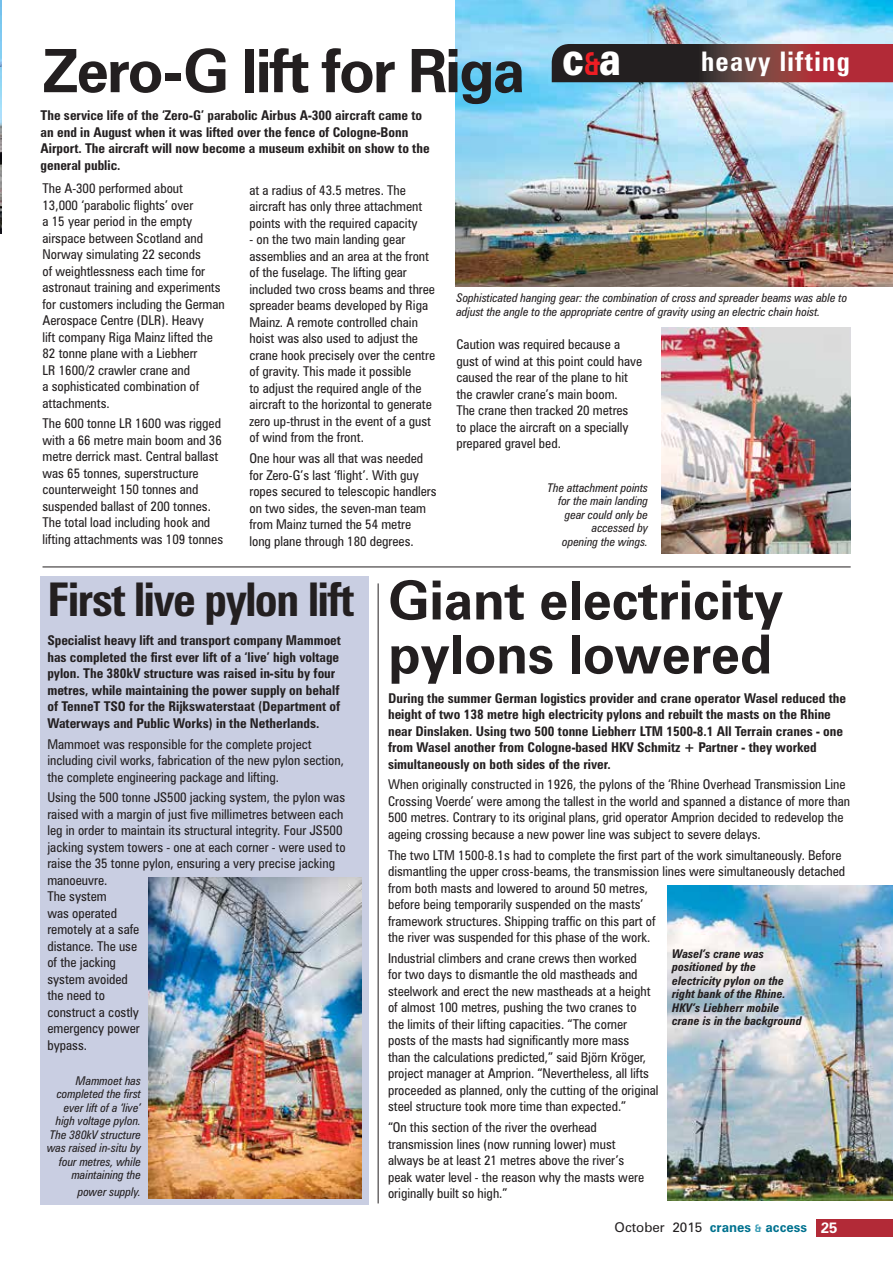
<style>
.page{position:relative;width:893px;height:1263px;background:#fff}
.page>*{position:absolute;margin:0;border:0;box-sizing:border-box;transform-origin:0 0}
.t1{font:700 60px "Zurich BT";letter-spacing:-.04em;color:#231f20}
.t2{font:700 54px/54px "Zurich BT";letter-spacing:-.01em;color:#231f20}
.t3{font:700 condensed 46.5px "Zurich BT";letter-spacing:-.03em;color:#231f20}
.t4{font:900 45.9px "Zurich BT";color:#fff;scale:.79 1}
.t5{font:700 condensed 27px "Zurich BT";color:#fff}
.t6{font:condensed 13.5px/16.5px "Zurich BT";color:#231f20}
.t7{font:700 condensed 13.5px/16.5px "Zurich BT";color:#231f20}
.t8{font:700 13.5px "Zurich BT";color:#00728f}
.t9{font:italic condensed 12px/13.5px "Zurich BT";color:#231f20;text-align:right}
.t10{font:italic 700 condensed 12px/13.5px "Zurich BT";color:#231f20}
.s1{font-weight:700;font-size:31.65px;color:#ed1d24}
.s2{font-weight:400;color:#231f20}
.s3{font-size:10.5px;color:#3c9db6}
.s4{font-size:15px;color:#fff}
</style>
<div class="page">
<div style="left:41px;top:576px;width:328px;height:628px;background:#c9cee2"></div>
<img style="left:455px;top:0;width:438px;height:286px">
<svg style="left:552px;top:44px;width:341px;height:38px;background:#5f2d2f"></svg>
<div style="left:816px;top:1220px;width:77px;height:17px;background:#b22a37"></div>
<img style="left:0;top:0;width:2px;height:234px">
<img style="left:662px;top:328px;width:188px;height:225px">
<img style="left:148px;top:877px;width:213px;height:321px">
<img style="left:668px;top:885px;width:225px;height:315px">
<hr style="left:43px;top:566px;width:808px;height:1px;background:#231f20">
<hr style="left:378px;top:583px;width:1px;height:620px;background:#231f20">
<h1 class="t1" style="left:43px;top:34px;width:484px">Zero-G lift for Riga</h1>
<p class="t7" style="left:41px;top:107px;width:390px">The service life of the ‘Zero-G’ parabolic Airbus A-300 aircraft came to an end in August when it was lifted over the fence of Cologne-Bonn Airport. The aircraft will now become a museum exhibit on show to the general public.</p>
<h3 class="t4" style="left:562px;top:30px;width:76px">c<span class="s1">&amp;</span>a</h3>
<h3 class="t5" style="left:701px;top:45px;width:150px">heavy lifting</h3>
<p class="t6" style="left:43px;top:180px;width:184px">The A-300 performed about<br>13,000 ‘parabolic flights’ over<br>a 15 year period in the empty airspace between Scotland and<br>Norway simulating 22 seconds<br>of weightlessness each time for astronaut training and experiments for customers including the German<br>Aerospace Centre (DLR). Heavy<br>lift company Riga Mainz lifted the<br>82 tonne plane with a Liebherr<br>LR 1600/2 crawler crane and<br>a sophisticated combination of attachments.</p>
<p class="t6" style="left:43px;top:415px;width:182px">The 600 tonne LR 1600 was rigged with a 66 metre main boom and 36 metre derrick mast. Central ballast was 65 tonnes, superstructure counterweight 150 tonnes and suspended ballast of 200 tonnes.<br>The total load including hook and lifting attachments was 109 tonnes</p>
<h3 class="t3" style="left:47px;top:571px;width:308px">First live pylon lift</h3>
<p class="t7" style="left:47px;top:632px;width:295px">Specialist heavy lift and transport company Mammoet has completed the first ever lift of a ‘live’ high voltage pylon. The 380kV structure was raised in-situ by four metres, while maintaining the power supply on behalf of TenneT TSO for the Rijkswaterstaat (Department of Waterways and Public Works) in the Netherlands.</p>
<p class="t6" style="left:47px;top:735px;width:298px">Mammoet was responsible for the complete project including civil works, fabrication of the new pylon section, the complete engineering package and lifting.</p>
<p class="t6" style="left:47px;top:789px;width:300px">Using the 500 tonne JS500 jacking system, the pylon was raised with a margin of just five millimetres between each leg in order to maintain its structural integrity. Four JS500 jacking system towers - one at each corner - were used to raise the 35 tonne pylon, ensuring a very precise jacking manoeuvre.<br>The system<br>was operated<br>remotely at a safe<br>distance. The use<br>of the jacking<br>system avoided<br>the need to<br>construct a costly<br>emergency power<br>bypass.</p>
<p class="t6" style="left:249px;top:182px;width:174px">at a radius of 43.5 metres. The aircraft has only three attachment points with the required capacity</p>
<p class="t6" style="left:249px;top:231px;width:187px">- on the two main landing gear assemblies and an area at the front of the fuselage. The lifting gear included two cross beams and three spreader beams developed by Riga<br>Mainz. A remote controlled chain hoist was also used to adjust the crane hook precisely over the centre of gravity. This made it possible<br>to adjust the required angle of the aircraft to the horizontal to generate zero up-thrust in the event of a gust of wind from the front.</p>
<p class="t6" style="left:249px;top:450px;width:189px">One hour was all that was needed for Zero-G’s last ‘flight’. With guy ropes secured to telescopic handlers on two sides, the seven-man team from Mainz turned the 54 metre<br>long plane through 180 degrees.</p>
<p class="t9" style="left:456px;top:291px;width:392px;text-align:left">Sophisticated hanging gear: the combination of cross and spreader beams was able to adjust the angle to the appropriate centre of gravity using an electric chain hoist.</p>
<p class="t6" style="left:456px;top:336px;width:187px">Caution was required because a gust of wind at this point could have caused the rear of the plane to hit the crawler crane’s main boom.<br>The crane then tracked 20 metres<br>to place the aircraft on a specially prepared gravel bed.</p>
<p class="t9" style="left:548px;top:481px;width:102px">The attachment points for the main landing gear could only be accessed by<br>opening the wings.</p>
<h2 class="t2" style="left:388px;top:573px;width:397px">Giant electricity pylons lowered</h2>
<p class="t7" style="left:388px;top:689px;width:459px">During the summer German logistics provider and crane operator Wasel reduced the height of two 138 metre high electricity pylons and rebuilt the masts on the Rhine near Dinslaken. Using two 500 tonne Liebherr LTM 1500-8.1 All Terrain cranes - one from Wasel another from Cologne-based HKV Schmitz + Partner - they worked simultaneously on both sides of the river.</p>
<p class="t6" style="left:388px;top:776px;width:464px">When originally constructed in 1926, the pylons of the ‘Rhine Overhead Transmission Line Crossing Voerde’ were among the tallest in the world and spanned a distance of more than 500 metres. Contrary to its original plans, grid operator Amprion decided to redevelop the ageing crossing because a new power line was subject to severe delays.</p>
<p class="t6" style="left:388px;top:846px;width:459px">The two LTM 1500-8.1s had to complete the first part of the work simultaneously. Before dismantling the upper cross-beams, the transmission lines were simultaneously detached from both masts and lowered to around 50 metres,<br>before being temporarily suspended on the masts’<br>framework structures. Shipping traffic on this part of<br>the river was suspended for this phase of the work.</p>
<p class="t6" style="left:388px;top:950px;width:272px">Industrial climbers and crane crews then worked<br>for two days to dismantle the old mastheads and steelwork and erect the new mastheads at a height of almost 100 metres, pushing the two cranes to<br>the limits of their lifting capacities. “The corner posts of the masts had significantly more mass<br>than the calculations predicted,” said Björn Kröger, project manager at Amprion. “Nevertheless, all lifts proceeded as planned, only the cutting of the original steel structure took more time than expected.”</p>
<p class="t6" style="left:388px;top:1119px;width:258px">“On this section of the river the overhead transmission lines (now running lower) must always be at least 21 metres above the river’s peak water level - the reason why the masts were originally built so high.”</p>
<p class="t10" style="left:672px;top:947px;width:131px">Wasel’s crane was positioned by the electricity pylon on the right bank of the Rhine.<br>HKV’s Liebherr mobile crane is in the background</p>
<p class="t9" style="left:47px;top:1073px;width:96px">Mammoet has completed the first ever lift of a ‘live’ high voltage pylon.<br>The 380kV structure was raised in-situ by four metres, while maintaining the</p>
<p class="t9" style="left:78px;top:1184px;width:65px">power supply.</p>
<p class="t8" style="left:615px;top:1219px;width:224px"><span class="s2">October 2015</span> cranes <span class="s3">&amp;</span> access <span class="s4">25</span></p>
</div>
